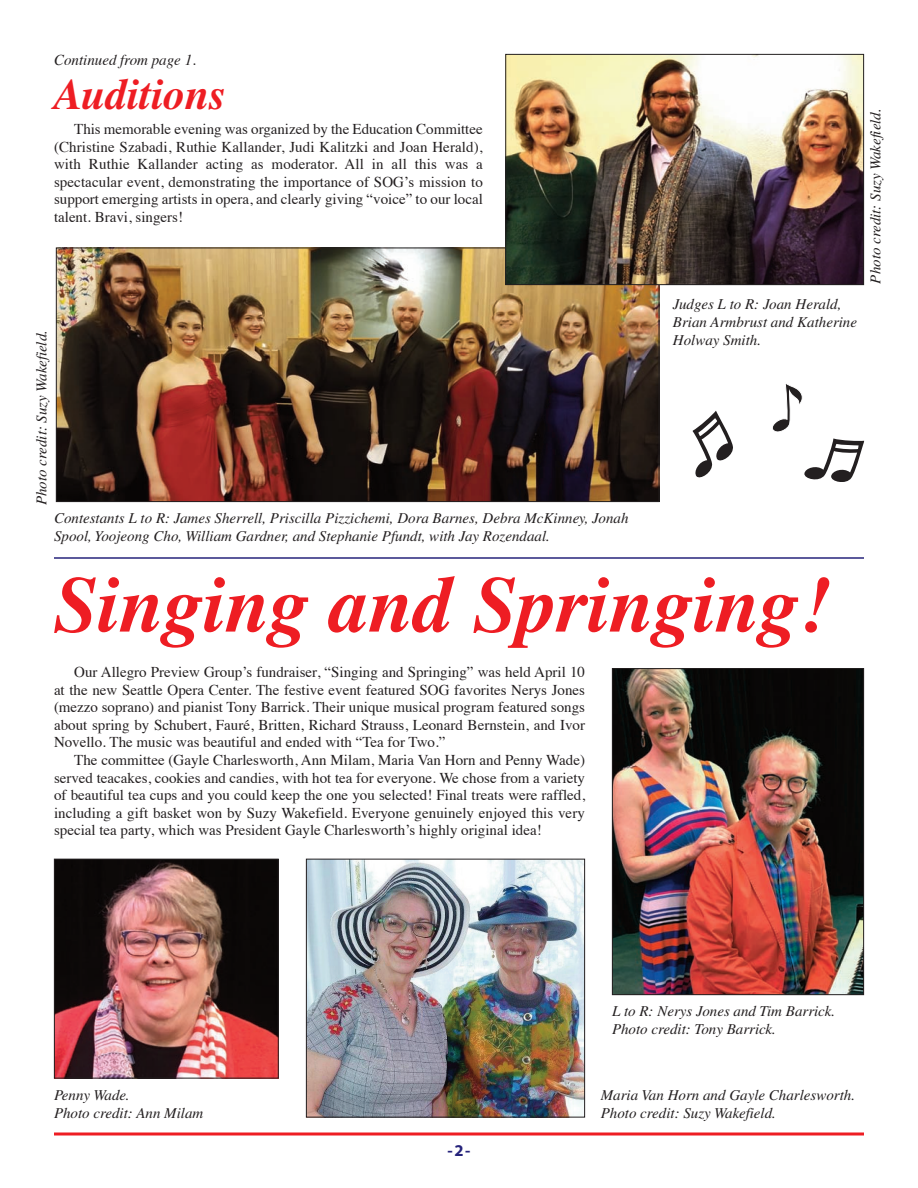
<style>
.page{position:relative;width:918px;height:1188px;background:#fff}
.page>*{position:absolute;margin:0;border:0;box-sizing:border-box;transform-origin:0 0}
.t1{font:italic 700 79.5px "Times";color:#ee1d23}
.t2{font:italic 700 43.5px "Times";color:#ee1d23}
.t3{font:700 16.5px "Myriad";color:#26237b}
.t4{font:15px/17.5px "Times";color:#231f20;text-align:justify}
.t5{font:italic 15px/18px "Times";color:#231f20}
</style>
<div class="page">
<img style="left:58px;top:250px;width:599px;height:250px">
<svg style="left:54px;top:1132px;width:810px;height:4px;background:#f25559"></svg>
<img style="left:507px;top:56px;width:355px;height:227px">
<div style="left:505px;top:54px;width:359px;height:231px;border:1px solid #231f20"></div>
<hr style="left:54px;top:557px;width:810px;height:2px;background:#26237b">
<img style="left:614px;top:670px;width:248px;height:323px">
<div style="left:612px;top:668px;width:252px;height:327px;border:1px solid #231f20"></div>
<img style="left:308px;top:861px;width:275px;height:255px">
<div style="left:306px;top:859px;width:279px;height:259px;border:1px solid #231f20"></div>
<img style="left:56px;top:861px;width:221px;height:216px">
<div style="left:54px;top:859px;width:225px;height:220px;border:1px solid #231f20"></div>
<svg style="left:692px;top:411px;width:41px;height:67px"></svg>
<svg style="left:772px;top:384px;width:92px;height:98px"></svg>
<p class="t5" style="left:54px;top:52px;width:143px">Continued from page 1.</p>
<h2 class="t2" style="left:54px;top:78px;width:174px">Auditions</h2>
<p class="t4" style="left:54px;top:122px;width:430px;text-indent:20px">This memorable evening was organized by the Education Committee (Christine Szabadi, Ruthie Kallander, Judi Kalitzki and Joan Herald), with Ruthie Kallander acting as moderator. All in all this was a spectacular event, demonstrating the importance of SOG’s mission to support emerging artists in opera, and clearly giving “voice” to our local talent. Bravi, singers!</p>
<p class="t5" style="left:34px;top:505px;width:177px;rotate:-90deg">Photo credit: Suzy Wakefield.</p>
<p class="t5" style="left:54px;top:510px;width:576px">Contestants L to R: James Sherrell, Priscilla Pizzichemi, Dora Barnes, Debra McKinney, Jonah<br>Spool, Yoojeong Cho, William Gardner, and Stephanie Pfundt, with Jay Rozendaal.</p>
<p class="t5" style="left:673px;top:297px;width:186px">Judges L to R: Joan Herald,<br>Brian Armbrust and Katherine<br>Holway Smith.</p>
<h1 class="t1" style="left:54px;top:576px;width:778px">Singing and Springing!</h1>
<p class="t4" style="left:54px;top:665px;width:533px;text-indent:20px">Our Allegro Preview Group’s fundraiser, “Singing and Springing” was held April 10 at the new Seattle Opera Center. The festive event featured SOG favorites Nerys Jones (mezzo soprano) and pianist Tony Barrick. Their unique musical program featured songs about spring by Schubert, Fauré, Britten, Richard Strauss, Leonard Bernstein, and Ivor Novello. The music was beautiful and ended with “Tea for Two.”</p>
<p class="t4" style="left:54px;top:752px;width:533px;text-indent:20px">The committee (Gayle Charlesworth, Ann Milam, Maria Van Horn and Penny Wade) served teacakes, cookies and candies, with hot tea for everyone. We chose from a variety of beautiful tea cups and you could keep the one you selected! Final treats were raffled, including a gift basket won by Suzy Wakefield. Everyone genuinely enjoyed this very special tea party, which was President Gayle Charlesworth’s highly original idea!</p>
<p class="t5" style="left:868px;top:284px;width:177px;rotate:-90deg">Photo credit: Suzy Wakefield.</p>
<p class="t5" style="left:612px;top:1004px;width:225px">L to R: Nerys Jones and Tim Barrick.<br>Photo credit: Tony Barrick.</p>
<p class="t5" style="left:54px;top:1088px;width:151px">Penny Wade.<br>Photo credit: Ann Milam</p>
<p class="t5" style="left:601px;top:1088px;width:256px">Maria Van Horn and Gayle Charlesworth.<br>Photo credit: Suzy Wakefield.</p>
<p class="t3" style="left:447px;top:1144px;width:25px">-2-</p>
</div>
